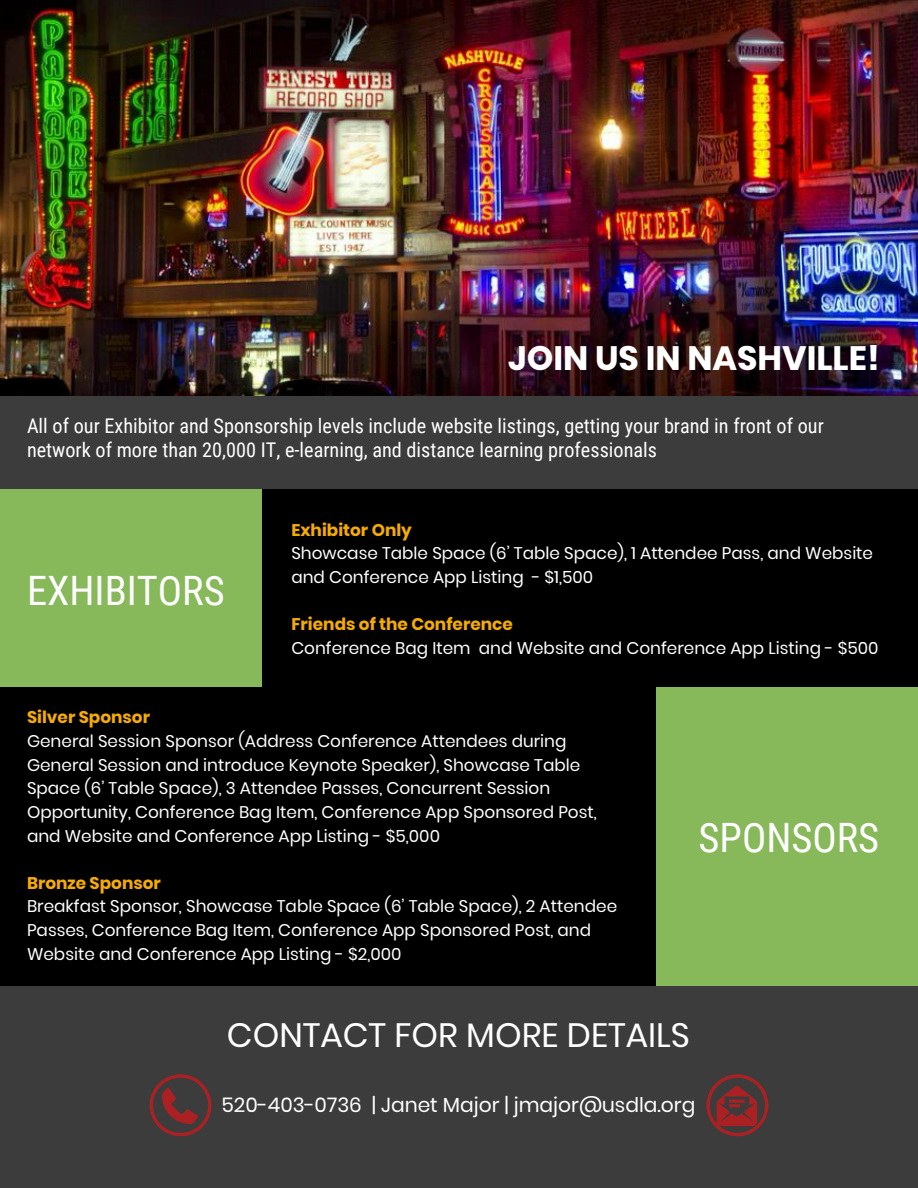
<style>
.page{position:relative;width:918px;height:1188px;background:#3c3c3c}
.page>*{position:absolute;margin:0;border:0;box-sizing:border-box;transform-origin:0 0}
.t1{font:40.5px "Roboto Condensed";color:#fff}
.t2{font:33.75px "Poppins";color:#fff}
.t3{font:700 33.75px "Poppins";color:#fff}
.t4{font:20.25px/23.7px "Roboto Condensed";color:#fff}
.t5{font:20.25px "Poppins";color:#fff}
.t6{font:16.8px/23.7px "Poppins";color:#fff}
.t7{font:700 16.8px "Poppins";color:#f6ab02}
</style>
<div class="page">
<div style="left:0;top:489px;width:656px;height:198px;background:#87b95a"></div>
<div style="left:262px;top:489px;width:656px;height:198px;background:#000"></div>
<svg style="left:706px;top:1074px;width:62px;height:62px"></svg>
<svg style="left:150px;top:1074px;width:62px;height:62px"></svg>
<img style="left:0;top:0;width:918px;height:396px">
<div style="left:262px;top:687px;width:656px;height:298px;background:#87b95a"></div>
<div style="left:0;top:687px;width:656px;height:298px;background:#000"></div>
<h2 class="t3" style="left:508px;top:339px;width:373px">JOIN US IN NASHVILLE!</h2>
<p class="t4" style="left:27px;top:413px;width:798px">All of our Exhibitor and Sponsorship levels include website listings, getting your brand in front of our network of more than 20,000 IT, e-learning, and distance learning professionals</p>
<h1 class="t1" style="left:27px;top:562px;width:199px">EXHIBITORS</h1>
<p class="t7" style="left:291px;top:520px;width:122px">Exhibitor Only</p>
<p class="t6" style="left:291px;top:541px;width:583px">Showcase Table Space (6’ Table Space), 1 Attendee Pass, and Website and Conference App Listing - $1,500</p>
<p class="t7" style="left:291px;top:614px;width:223px">Friends of the Conference</p>
<p class="t6" style="left:291px;top:636px;width:589px">Conference Bag Item and Website and Conference App Listing - $500</p>
<p class="t7" style="left:27px;top:708px;width:125px">Silver Sponsor</p>
<p class="t6" style="left:27px;top:729px;width:571px">General Session Sponsor (Address Conference Attendees during General Session and introduce Keynote Speaker), Showcase Table Space (6’ Table Space), 3 Attendee Passes, Concurrent Session Opportunity, Conference Bag Item, Conference App Sponsored Post, and Website and Conference App Listing - $5,000</p>
<p class="t7" style="left:27px;top:873px;width:135px">Bronze Sponsor</p>
<p class="t6" style="left:27px;top:895px;width:592px">Breakfast Sponsor, Showcase Table Space (6’ Table Space), 2 Attendee<br>Passes, Conference Bag Item, Conference App Sponsored Post, and<br>Website and Conference App Listing - $2,000</p>
<h1 class="t1" style="left:699px;top:809px;width:182px">SPONSORS</h1>
<h2 class="t2" style="left:227px;top:1016px;width:464px">CONTACT FOR MORE DETAILS</h2>
<p class="t5" style="left:221px;top:1093px;width:475px">520-403-0736 | Janet Major | jmajor@usdla.org</p>
</div>
